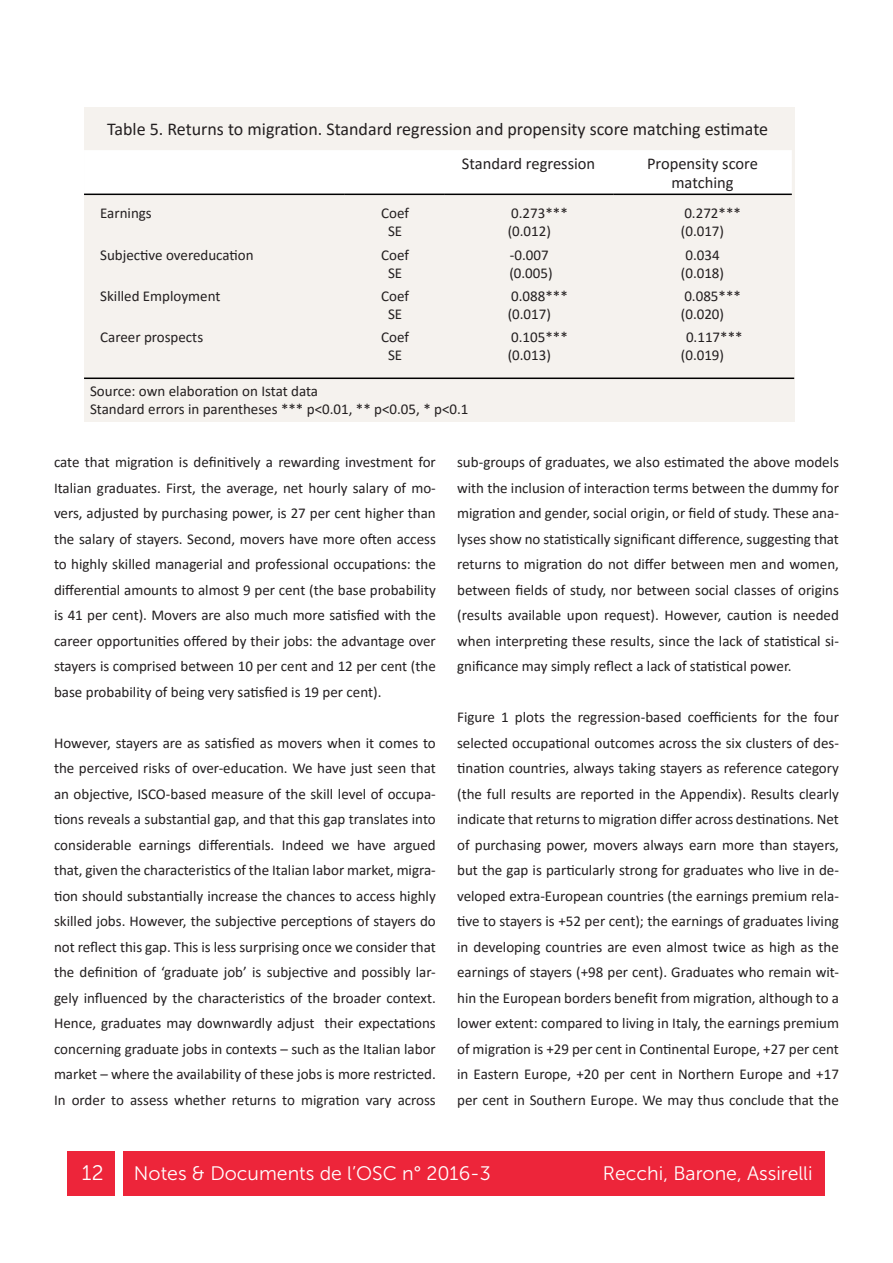
<style>
.page{position:relative;width:893px;height:1263px;background:#fff}
.page>*{position:absolute;margin:0;border:0;box-sizing:border-box;transform-origin:0 0}
.t1{font:21px "Museo Sans 300";color:#fff}
.t2{font:19.5px "Museo Sans 300";color:#fff}
.t3{font:18px "Calibri";color:#231f20}
.t4{font:16.5px/19.8px "Calibri";color:#231f20;text-align:center}
.t5{font:15px/25.5px "Calibri";color:#231f20;text-align:justify}
</style>
<div class="page">
<div style="left:124px;top:1151px;width:701px;height:45px;background:#ed253a"></div>
<div style="left:68px;top:1151px;width:47px;height:45px;background:#ed253a"></div>
<div style="left:84px;top:107px;width:710px;height:315px;background:#f5f2ee"></div>
<div style="left:84px;top:150px;width:708px;height:44px;background:#fff"></div>
<hr style="left:84px;top:194px;width:261px;height:1px;background:#000">
<hr style="left:345px;top:194px;width:99px;height:1px;background:#000">
<hr style="left:444px;top:194px;width:169px;height:1px;background:#000">
<hr style="left:613px;top:194px;width:179px;height:1px;background:#000">
<hr style="left:84px;top:377px;width:710px;height:2px;background:#000">
<p class="t3" style="left:107px;top:117px;width:662px">Table 5. Returns to migration. Standard regression and propensity score matching estimate</p>
<p class="t4" style="left:462px;top:153px;width:135px">Standard regression</p>
<p class="t4" style="left:647px;top:153px;width:112px">Propensity score matching</p>
<p class="t5" style="left:100px;top:200px;width:53px">Earnings</p>
<p class="t5" style="left:381px;top:204px;width:29px;line-height:18px;text-align:center">Coef<br>SE</p>
<p class="t5" style="left:511px;top:200px;width:58px">0.273***</p>
<p class="t5" style="left:684px;top:200px;width:58px">0.272***</p>
<p class="t5" style="left:681px;top:218px;width:45px">(0.017)</p>
<p class="t5" style="left:508px;top:218px;width:45px">(0.012)</p>
<p class="t5" style="left:100px;top:241px;width:155px">Subjective overeducation</p>
<p class="t5" style="left:381px;top:245px;width:29px;line-height:18px;text-align:center">Coef<br>SE</p>
<p class="t5" style="left:510px;top:241px;width:40px">-0.007</p>
<p class="t5" style="left:509px;top:259px;width:45px">(0.005)</p>
<p class="t5" style="left:100px;top:283px;width:122px">Skilled Employment</p>
<p class="t5" style="left:381px;top:286px;width:29px;line-height:18px;text-align:center">Coef<br>SE</p>
<p class="t5" style="left:511px;top:283px;width:58px">0.088***</p>
<p class="t5" style="left:508px;top:301px;width:45px">(0.017)</p>
<p class="t5" style="left:100px;top:324px;width:104px">Career prospects</p>
<p class="t5" style="left:381px;top:328px;width:29px;line-height:18px;text-align:center">Coef<br>SE</p>
<p class="t5" style="left:511px;top:324px;width:58px">0.105***</p>
<p class="t5" style="left:508px;top:342px;width:45px">(0.013)</p>
<p class="t5" style="left:90px;top:381px;width:380px;line-height:18px">Source: own elaboration on Istat data<br>Standard errors in parentheses *** p&lt;0.01, ** p&lt;0.05, * p&lt;0.1</p>
<p class="t5" style="left:685px;top:241px;width:36px">0.034</p>
<p class="t5" style="left:681px;top:259px;width:45px">(0.018)</p>
<p class="t5" style="left:684px;top:283px;width:58px">0.085***</p>
<p class="t5" style="left:681px;top:301px;width:45px">(0.020)</p>
<p class="t5" style="left:686px;top:324px;width:58px">0.117***</p>
<p class="t5" style="left:681px;top:342px;width:45px">(0.019)</p>
<p class="t5" style="left:54px;top:449px;width:383px">cate that migration is definitively a rewarding investment for Italian graduates. First, the average, net hourly salary of mo&shy;vers, adjusted by purchasing power, is 27 per cent higher than the salary of stayers. Second, movers have more often access to highly skilled managerial and professional occupations: the differential amounts to almost 9 per cent (the base probability is 41 per cent). Movers are also much more satisfied with the career opportunities offered by their jobs: the advantage over stayers is comprised between 10 per cent and 12 per cent (the base probability of being very satisfied is 19 per cent).</p>
<p class="t5" style="left:54px;top:730px;width:383px">However, stayers are as satisfied as movers when it comes to the perceived risks of over-education. We have just seen that an objective, ISCO-based measure of the skill level of occupa&shy;tions reveals a substantial gap, and that this gap translates into considerable earnings differentials. Indeed we have argued that, given the characteristics of the Italian labor market, migra&shy;tion should substantially increase the chances to access highly skilled jobs. However, the subjective perceptions of stayers do not reflect this gap. This is less surprising once we consider that the definition of ‘graduate job’ is subjective and possibly lar&shy;gely influenced by the characteristics of the broader context.<br>Hence, graduates may downwardly adjust their expectations concerning graduate jobs in contexts – such as the Italian labor market – where the availability of these jobs is more restricted.</p>
<p class="t5" style="left:54px;top:1087px;width:383px">In order to assess whether returns to migration vary across</p>
<p class="t5" style="left:457px;top:449px;width:383px">sub-groups of graduates, we also estimated the above models with the inclusion of interaction terms between the dummy for migration and gender, social origin, or field of study. These ana&shy;lyses show no statistically significant difference, suggesting that returns to migration do not differ between men and women, between fields of study, nor between social classes of origins (results available upon request). However, caution is needed when interpreting these results, since the lack of statistical si&shy;gnificance may simply reflect a lack of statistical power.</p>
<p class="t5" style="left:457px;top:704px;width:383px">Figure 1 plots the regression-based coefficients for the four selected occupational outcomes across the six clusters of des&shy;tination countries, always taking stayers as reference category (the full results are reported in the Appendix). Results clearly indicate that returns to migration differ across destinations. Net of purchasing power, movers always earn more than stayers, but the gap is particularly strong for graduates who live in de&shy;veloped extra-European countries (the earnings premium rela&shy;tive to stayers is +52 per cent); the earnings of graduates living in developing countries are even almost twice as high as the earnings of stayers (+98 per cent). Graduates who remain wit&shy;hin the European borders benefit from migration, although to a lower extent: compared to living in Italy, the earnings premium of migration is +29 per cent in Continental Europe, +27 per cent in Eastern Europe, +20 per cent in Northern Europe and +17 per cent in Southern Europe. We may thus conclude that the</p>
<h1 class="t1" style="left:82px;top:1161px;width:23px">12</h1>
<h2 class="t2" style="left:134px;top:1163px;width:358px">Notes &amp; Documents de l’OSC n° 2016-3</h2>
<h2 class="t2" style="left:603px;top:1163px;width:211px">Recchi, Barone, Assirelli</h2>
</div>
